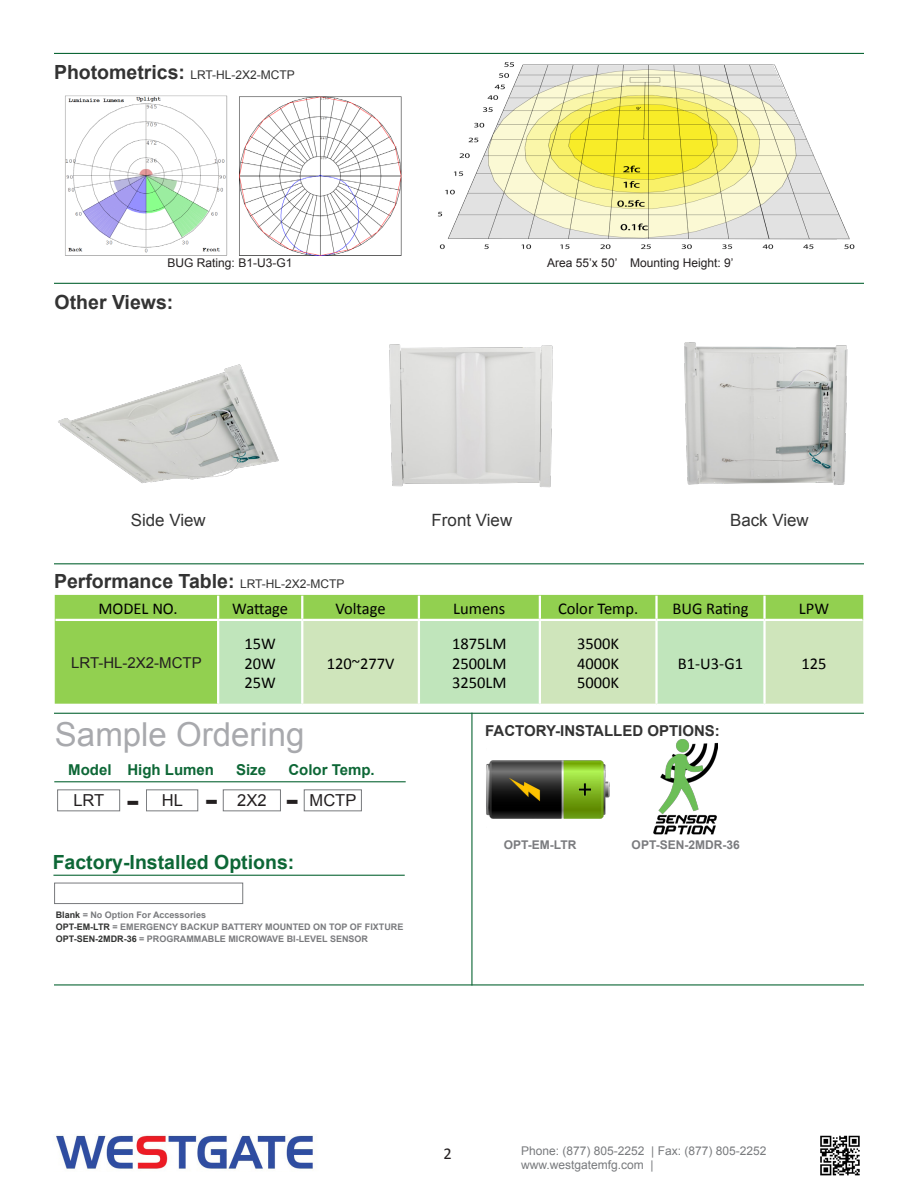
<style>
.page{position:relative;width:918px;height:1188px;background:#fff}
.page>*{position:absolute;margin:0;border:0;box-sizing:border-box;transform-origin:0 0}
.t1{font:33px "Arial";color:#a8a9ad}
.t2{font:700 28.5px "Verdana";color:#231f20}
.t3{font:700 19.5px "Arial";color:#333}
.t4{font:700 19.5px "Arial";color:#0d6736}
.t5{font:16.95px "Arial";color:#333}
.t6{font:16.5px "Calibri";color:#000}
.t7{font:16.5px "Arial";color:#231f20}
.t8{font:16.5px "Calibri";color:#231f20}
.t9{font:700 15px "Arial";color:#0d6736}
.t10{font:700 15px "Arial";color:#333}
.t11{font:15px "Arial";color:#231f20}
.t12{font:12px "Arial";color:#787a7d}
.t13{font:12px "Arial";color:#231f20}
.t14{font:12px "Arial";color:#333}
.t15{font:700 12px "Arial";color:#7a7b7e}
.t16{font:700 9px "Arial";color:#7a7b7e}
.s1{font-weight:700;font-size:19.5px}
.s2{font-weight:400;font-size:12px}
.s3{color:#323332}
</style>
<div class="page">
<hr style="left:54px;top:563px;width:810px;height:1px;background:#0d6736">
<hr style="left:54px;top:53px;width:810px;height:1px;background:#0d6736">
<hr style="left:54px;top:283px;width:810px;height:1px;background:#0d6736">
<div style="left:55px;top:595px;width:808px;height:109px;background:#92d050"></div>
<div style="left:219px;top:621px;width:82px;height:83px;background:#c0e5bb"></div>
<svg style="left:303px;top:621px;width:560px;height:83px;background:#c9e5bb"></svg>
<hr style="left:217px;top:596px;width:2px;height:23px;background:#fff">
<hr style="left:301px;top:596px;width:2px;height:23px;background:#fff">
<hr style="left:418px;top:596px;width:2px;height:23px;background:#fff">
<hr style="left:539px;top:596px;width:2px;height:23px;background:#fff">
<hr style="left:655px;top:596px;width:3px;height:23px;background:#fff">
<hr style="left:763px;top:596px;width:3px;height:23px;background:#fff">
<hr style="left:217px;top:621px;width:2px;height:83px;background:#fff">
<hr style="left:301px;top:621px;width:2px;height:83px;background:#fff">
<hr style="left:418px;top:621px;width:2px;height:83px;background:#fff">
<hr style="left:539px;top:621px;width:2px;height:83px;background:#fff">
<hr style="left:655px;top:621px;width:3px;height:83px;background:#fff">
<hr style="left:763px;top:621px;width:3px;height:83px;background:#fff">
<hr style="left:56px;top:619px;width:162px;height:2px;background:#fff">
<hr style="left:218px;top:619px;width:84px;height:2px;background:#fff">
<hr style="left:302px;top:619px;width:117px;height:2px;background:#fff">
<hr style="left:419px;top:619px;width:121px;height:2px;background:#fff">
<hr style="left:540px;top:619px;width:117px;height:2px;background:#fff">
<hr style="left:657px;top:619px;width:108px;height:2px;background:#fff">
<hr style="left:765px;top:619px;width:98px;height:2px;background:#fff">
<hr style="left:54px;top:713px;width:810px;height:1px;background:#0d6736">
<hr style="left:54px;top:984px;width:810px;height:2px;background:#0d6736">
<hr style="left:471px;top:713px;width:1px;height:273px;background:#0d6736">
<img style="left:65px;top:95px;width:163px;height:160px">
<img style="left:239px;top:96px;width:163px;height:160px">
<img style="left:438px;top:62px;width:417px;height:188px">
<img style="left:389px;top:344px;width:164px;height:144px">
<img style="left:684px;top:342px;width:164px;height:143px">
<img style="left:58px;top:364px;width:221px;height:120px">
<img style="left:56px;top:1135px;width:257px;height:35px">
<img style="left:820px;top:1135px;width:40px;height:41px">
<div style="left:57px;top:789px;width:63px;height:22px;border:1px solid #787a7d"></div>
<div style="left:223px;top:789px;width:58px;height:22px;border:1px solid #787a7d"></div>
<div style="left:304px;top:789px;width:58px;height:22px;border:1px solid #787a7d"></div>
<div style="left:146px;top:789px;width:52px;height:22px;border:1px solid #787a7d"></div>
<hr style="left:54px;top:781px;width:352px;height:1px;background:#0d6736">
<hr style="left:53px;top:875px;width:352px;height:1px;background:#0d6736">
<div style="left:54px;top:883px;width:189px;height:21px;background:#fff;border:1px solid #787a7d"></div>
<img style="left:654px;top:739px;width:63px;height:96px">
<img style="left:486px;top:760px;width:124px;height:59px">
<p class="t14" style="left:54px;top:67px;width:242px"><span class="s1">Photometrics:</span> LRT-HL-2X2-MCTP</p>
<p class="t13" style="left:168px;top:255px;width:126px">BUG Rating: B1-U3-G1</p>
<p class="t13" style="left:547px;top:255px;width:188px">Area 55’x 50’ Mounting Height: 9’</p>
<p class="t3" style="left:55px;top:289px;width:120px">Other Views:</p>
<p class="t5" style="left:131px;top:509px;width:76px">Side View</p>
<p class="t5" style="left:432px;top:509px;width:82px">Front View</p>
<p class="t5" style="left:730px;top:509px;width:80px">Back View</p>
<p class="t3" style="left:54px;top:569px;width:292px">Performance Table: <span class="s2">LRT-HL-2X2-MCTP</span></p>
<p class="t6" style="left:98px;top:598px;width:81px">MODEL NO.</p>
<p class="t6" style="left:232px;top:598px;width:57px">Wattage</p>
<p class="t6" style="left:335px;top:598px;width:52px">Voltage</p>
<p class="t6" style="left:453px;top:598px;width:54px">Lumens</p>
<p class="t6" style="left:558px;top:598px;width:82px">Color Temp.</p>
<p class="t6" style="left:672px;top:598px;width:78px">BUG Rating</p>
<p class="t6" style="left:799px;top:598px;width:32px">LPW</p>
<p class="t11" style="left:71px;top:653px;width:132px">LRT-HL-2X2-MCTP</p>
<p class="t6" style="left:245px;top:633px;width:33px">15W</p>
<p class="t6" style="left:245px;top:653px;width:33px">20W</p>
<p class="t6" style="left:245px;top:673px;width:33px">25W</p>
<p class="t1" style="left:55px;top:713px;width:251px">Sample Ordering</p>
<p class="t6" style="left:327px;top:653px;width:69px">120~277V</p>
<p class="t9" style="left:68px;top:760px;width:45px">Model</p>
<p class="t9" style="left:127px;top:760px;width:88px">High Lumen</p>
<p class="t9" style="left:236px;top:760px;width:32px">Size</p>
<p class="t9" style="left:288px;top:760px;width:88px">Color Temp.</p>
<p class="t7" style="left:73px;top:790px;width:32px">LRT</p>
<p class="t7" style="left:162px;top:790px;width:23px">HL</p>
<p class="t7" style="left:237px;top:790px;width:31px">2X2</p>
<p class="t7" style="left:310px;top:790px;width:48px">MCTP</p>
<p class="t2" style="left:126px;top:783px;width:15px">-</p>
<p class="t2" style="left:205px;top:783px;width:15px">-</p>
<p class="t2" style="left:286px;top:783px;width:15px">-</p>
<p class="t4" style="left:53px;top:850px;width:243px">Factory-Installed Options:</p>
<p class="t16" style="left:56px;top:909px;width:152px"><span class="s3">Blank</span> = No Option For Accessories</p>
<p class="t16" style="left:56px;top:921px;width:349px"><span class="s3">OPT-EM-LTR</span> = EMERGENCY BACKUP BATTERY MOUNTED ON TOP OF FIXTURE</p>
<p class="t16" style="left:56px;top:933px;width:314px"><span class="s3">OPT-SEN-2MDR-36</span> = PROGRAMMABLE MICROWAVE BI-LEVEL SENSOR</p>
<p class="t6" style="left:452px;top:633px;width:56px">1875LM</p>
<p class="t6" style="left:452px;top:653px;width:56px">2500LM</p>
<p class="t6" style="left:452px;top:673px;width:56px">3250LM</p>
<p class="t6" style="left:577px;top:633px;width:44px">3500K</p>
<p class="t6" style="left:577px;top:653px;width:44px">4000K</p>
<p class="t6" style="left:577px;top:673px;width:44px">5000K</p>
<p class="t6" style="left:678px;top:653px;width:67px">B1-U3-G1</p>
<p class="t6" style="left:802px;top:653px;width:27px">125</p>
<p class="t10" style="left:485px;top:720px;width:236px">FACTORY-INSTALLED OPTIONS:</p>
<p class="t15" style="left:504px;top:837px;width:74px">OPT-EM-LTR</p>
<p class="t15" style="left:632px;top:837px;width:110px">OPT-SEN-2MDR-36</p>
<p class="t8" style="left:443px;top:1143px;width:10px">2</p>
<p class="t12" style="left:521px;top:1143px;width:247px">Phone: (877) 805-2252 | Fax: (877) 805-2252</p>
<p class="t12" style="left:521px;top:1157px;width:134px">www.westgatemfg.com |</p>
</div>
